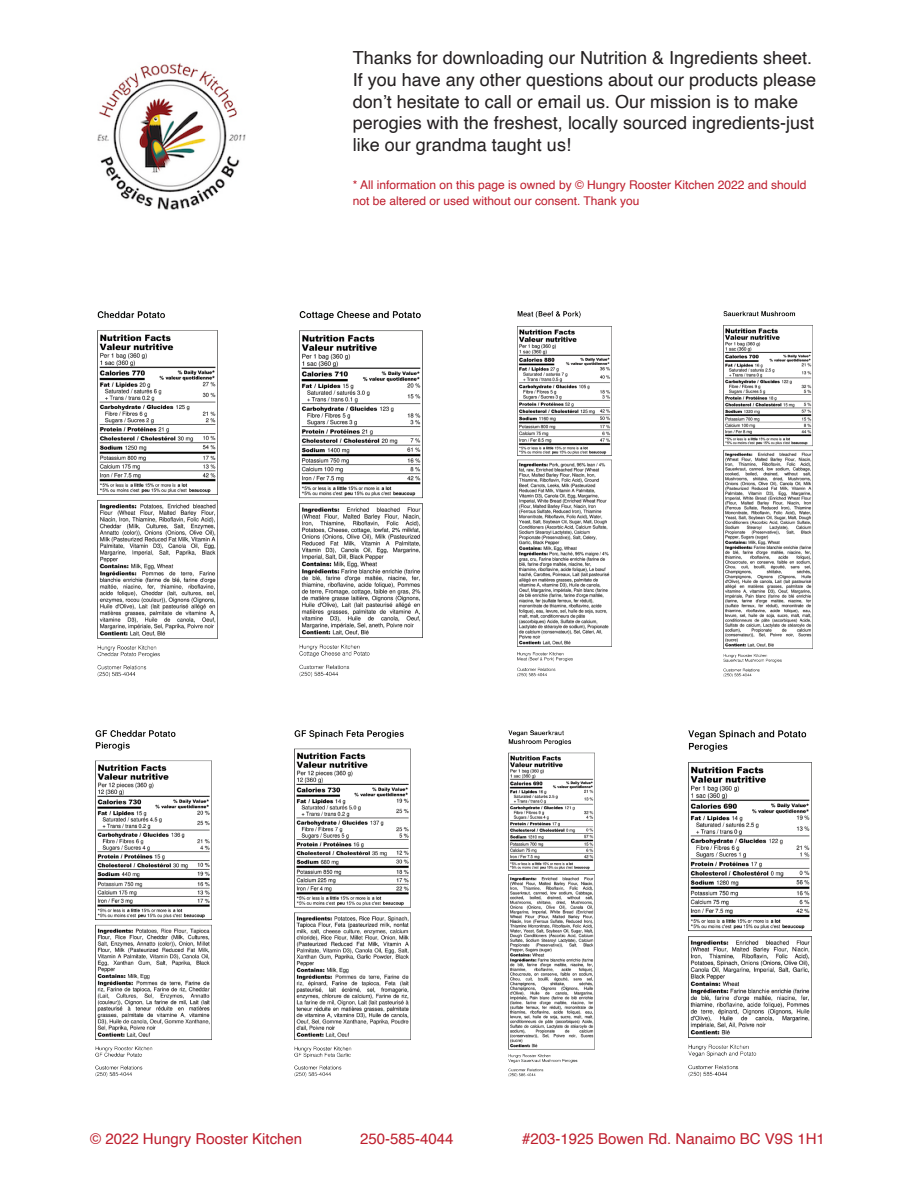
<style>
.page{position:relative;width:918px;height:1188px;background:#fff}
.page>*{position:absolute;margin:0;border:0;box-sizing:border-box;transform-origin:0 0}
.t1{font:18px/21.6px "Helvetica";color:#231f20}
.t2{font:15px "Helvetica";color:#be1d2c}
.t3{font:12px/16.5px "Helvetica";color:#be1d2c}
</style>
<div class="page">
<img style="left:97px;top:63px;width:148px;height:147px">
<img style="left:97px;top:312px;width:121px;height:364px">
<img style="left:300px;top:312px;width:122px;height:364px">
<img style="left:517px;top:312px;width:95px;height:364px">
<img style="left:724px;top:312px;width:88px;height:364px">
<img style="left:96px;top:730px;width:116px;height:346px">
<img style="left:295px;top:730px;width:116px;height:346px">
<img style="left:508px;top:730px;width:87px;height:346px">
<img style="left:689px;top:730px;width:123px;height:346px">
<p class="t1" style="left:353px;top:48px;width:465px">Thanks for downloading our Nutrition &amp; Ingredients sheet.<br>If you have any other questions about our products please don’t hesitate to call or email us. Our mission is to make perogies with the freshest, locally sourced ingredients-just like our grandma taught us!</p>
<p class="t3" style="left:353px;top:177px;width:455px">* All information on this page is owned by © Hungry Rooster Kitchen 2022 and should not be altered or used without our consent. Thank you</p>
<p class="t2" style="left:90px;top:1128px;width:213px">© 2022 Hungry Rooster Kitchen</p>
<p class="t2" style="left:360px;top:1128px;width:95px">250-585-4044</p>
<p class="t2" style="left:522px;top:1128px;width:304px">#203-1925 Bowen Rd. Nanaimo BC V9S 1H1</p>
</div>
